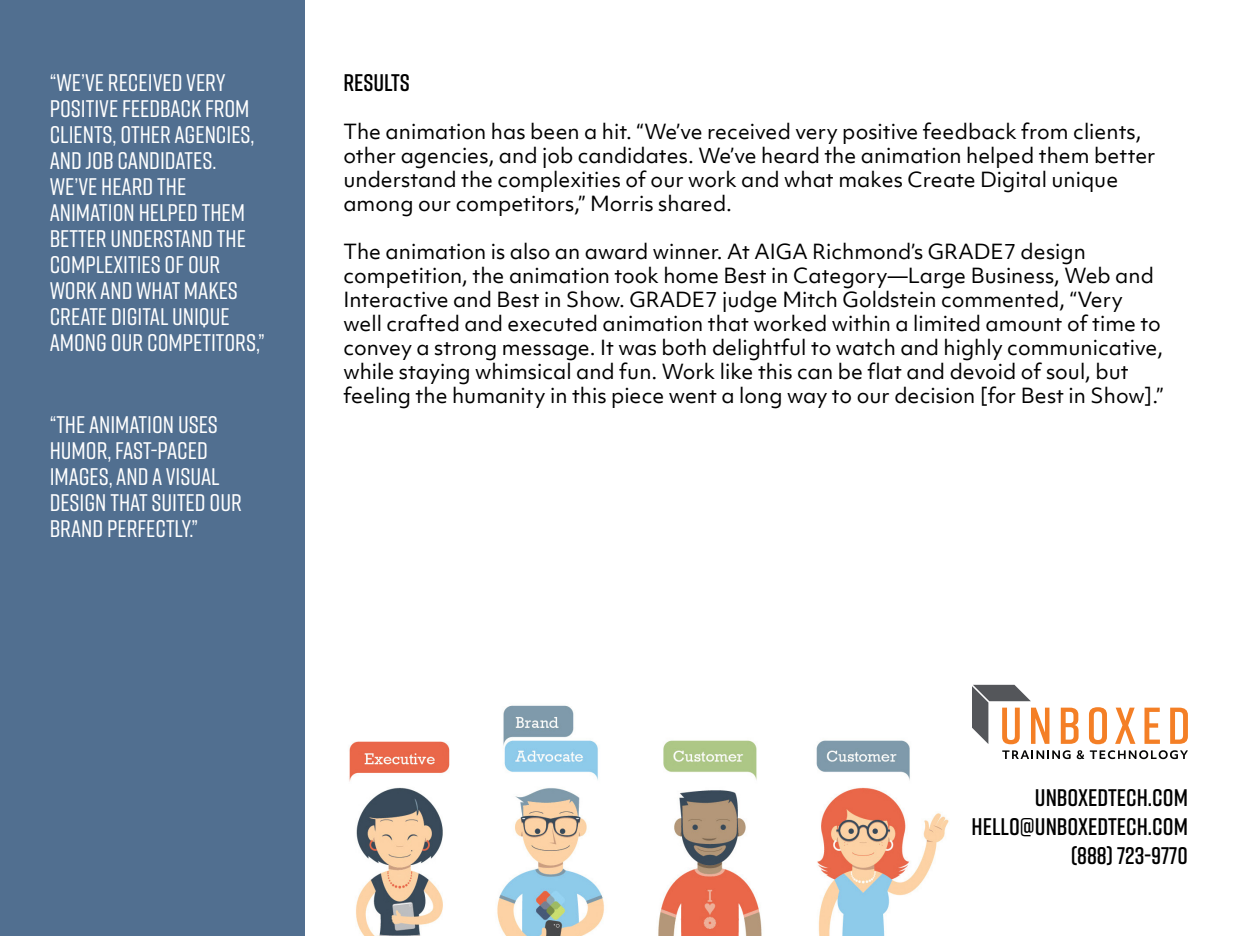
<style>
.page{position:relative;width:1260px;height:936px;background:#fff}
.page>*{position:absolute;margin:0;border:0;box-sizing:border-box;transform-origin:0 0}
.t1{font:500 24px/26px "Rift";color:#fff}
.t2{font:600 24px "Rift";color:#000}
.t3{font:20px/24px "Objektiv Mk 1";color:#000}
</style>
<div class="page">
<div style="left:0;top:0;width:305px;height:936px;background:#516f90"></div>
<img style="left:349px;top:705px;width:600px;height:231px">
<svg style="left:1061px;top:708px;width:18px;height:36px"></svg>
<svg style="left:1089px;top:707px;width:18px;height:37px"></svg>
<svg style="left:1115px;top:708px;width:20px;height:36px"></svg>
<svg style="left:1144px;top:708px;width:16px;height:36px"></svg>
<svg style="left:1170px;top:708px;width:18px;height:36px"></svg>
<svg style="left:972px;top:685px;width:77px;height:59px"></svg>
<svg style="left:1002px;top:750px;width:69px;height:9px"></svg>
<svg style="left:1077px;top:750px;width:7px;height:9px"></svg>
<svg style="left:1090px;top:750px;width:98px;height:9px"></svg>
<p class="t1" style="left:50px;top:68px;width:217px">“WE’VE RECEIVED VERY<br>POSITIVE FEEDBACK FROM<br>CLIENTS, OTHER AGENCIES,<br>AND JOB CANDIDATES.<br>WE’VE HEARD THE<br>ANIMATION HELPED THEM<br>BETTER UNDERSTAND THE<br>COMPLEXITIES OF OUR<br>WORK AND WHAT MAKES<br>CREATE DIGITAL UNIQUE<br>AMONG OUR COMPETITORS,”</p>
<p class="t1" style="left:50px;top:410px;width:194px">“THE ANIMATION USES<br>HUMOR, FAST-PACED<br>IMAGES, AND A VISUAL<br>DESIGN THAT SUITED OUR<br>BRAND PERFECTLY.”</p>
<p class="t2" style="left:343px;top:65px;width:68px">RESULTS</p>
<p class="t3" style="left:343px;top:119px;width:814px">The animation has been a hit. “We’ve received very positive feedback from clients, other agencies, and job candidates. We’ve heard the animation helped them better understand the complexities of our work and what makes Create Digital unique among our competitors,” Morris shared.</p>
<p class="t3" style="left:343px;top:239px;width:822px">The animation is also an award winner. At AIGA Richmond’s GRADE7 design competition, the animation took home Best in Category—Large Business, Web and Interactive and Best in Show. GRADE7 judge Mitch Goldstein commented, “Very well crafted and executed animation that worked within a limited amount of time to convey a strong message. It was both delightful to watch and highly communicative, while staying whimsical and fun. Work like this can be flat and devoid of soul, but feeling the humanity in this piece went a long way to our decision [for Best in Show].”</p>
<p class="t2" style="left:1035px;top:781px;width:155px">UNBOXEDTECH.COM</p>
<p class="t2" style="left:972px;top:810px;width:218px">HELLO@UNBOXEDTECH.COM</p>
<p class="t2" style="left:1071px;top:839px;width:119px">(888) 723-9770</p>
</div>
